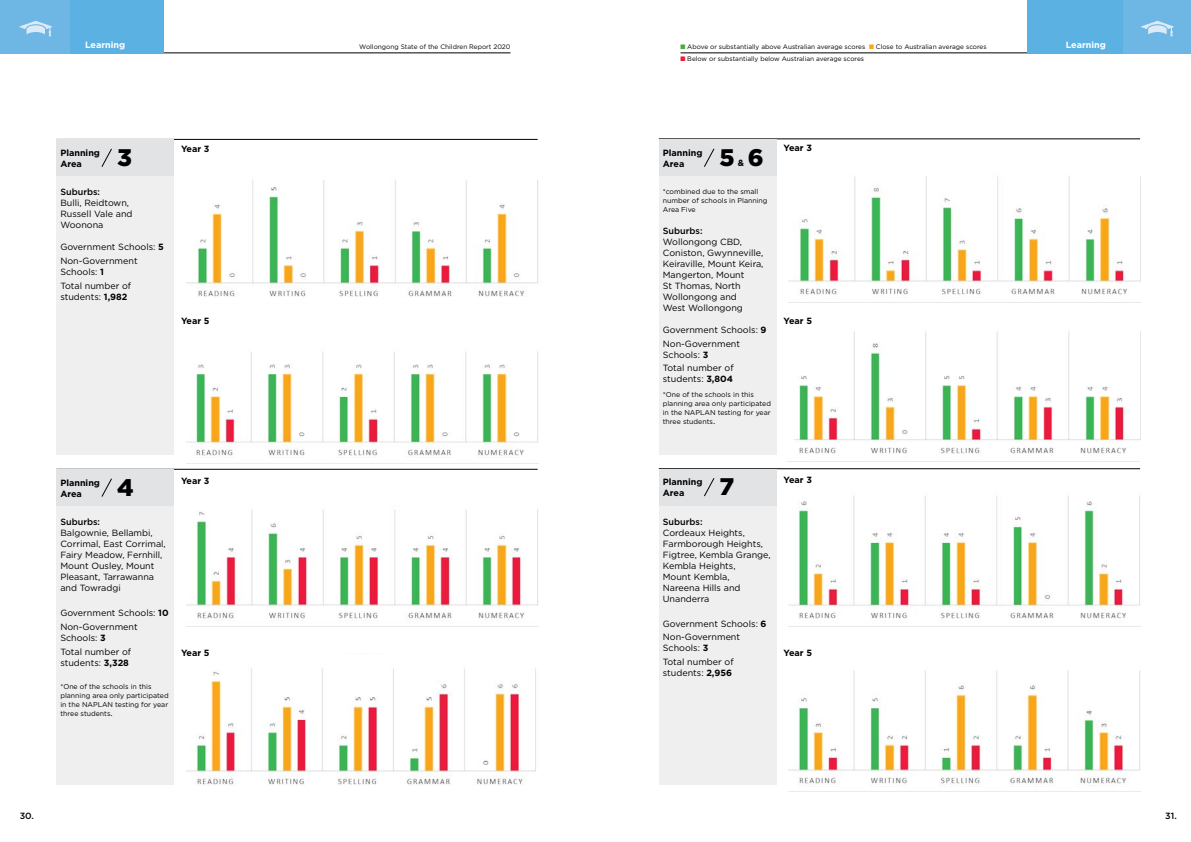
<style>
.page{position:relative;width:1191px;height:842px;background:#fff}
.page>*{position:absolute;margin:0;border:0;box-sizing:border-box;transform-origin:0 0}
.t1{font:900 24px "Gotham";color:#000}
.t2{font:9px/11px "Gotham";color:#000}
.t3{font:700 9px/11px "Gotham";color:#000}
.t4{font:500 9px "Gotham";color:#000}
.t5{font:700 9px "Gotham";color:#fff}
.t6{font:7px/9px "Gotham";color:#000}
.t7{font:6.5px "Gotham";color:#000}
.s1{color:#49aa42}
.s2{color:#faa61a}
.s3{color:#ed1a3d}
.s4{font-weight:700}
.s5{font-size:9px}
</style>
<div class="page">
<hr style="left:85px;top:53px;width:425px;height:1px;background:#000">
<hr style="left:680px;top:53px;width:426px;height:1px;background:#000">
<img style="left:788px;top:176px;width:352px;height:127px">
<img style="left:794px;top:331px;width:346px;height:111px">
<img style="left:788px;top:495px;width:352px;height:132px">
<img style="left:788px;top:670px;width:352px;height:115px">
<hr style="left:659px;top:139px;width:481px;height:1px;background:#000">
<hr style="left:659px;top:468px;width:481px;height:1px;background:#000">
<div style="left:659px;top:139px;width:117px;height:37px;background:#e2e3e4"></div>
<div style="left:659px;top:176px;width:117px;height:279px;background:#efeff0"></div>
<svg style="left:704px;top:149px;width:10px;height:18px"></svg>
<div style="left:659px;top:469px;width:117px;height:37px;background:#e2e3e4"></div>
<div style="left:659px;top:506px;width:117px;height:278px;background:#efeff0"></div>
<svg style="left:704px;top:478px;width:10px;height:18px"></svg>
<div style="left:0;top:0;width:163px;height:53px;background:#5cb1e3"></div>
<div style="left:0;top:0;width:69px;height:53px;background:#6eb7e5"></div>
<svg style="left:19px;top:21px;width:33px;height:15px"></svg>
<div style="left:1027px;top:0;width:164px;height:53px;background:#5cb1e3"></div>
<div style="left:1123px;top:0;width:68px;height:53px;background:#6eb7e5"></div>
<svg style="left:1141px;top:21px;width:33px;height:15px"></svg>
<img style="left:799px;top:447px;width:327px;height:7px">
<img style="left:187px;top:179px;width:351px;height:118px">
<img style="left:187px;top:351px;width:351px;height:106px">
<hr style="left:56px;top:139px;width:481px;height:1px;background:#000">
<hr style="left:56px;top:469px;width:481px;height:1px;background:#000">
<div style="left:56px;top:139px;width:118px;height:37px;background:#e2e3e4"></div>
<div style="left:56px;top:469px;width:118px;height:38px;background:#e2e3e4"></div>
<div style="left:56px;top:176px;width:118px;height:279px;background:#efeff0"></div>
<div style="left:56px;top:507px;width:118px;height:278px;background:#efeff0"></div>
<svg style="left:102px;top:149px;width:10px;height:18px"></svg>
<svg style="left:102px;top:478px;width:10px;height:19px"></svg>
<img style="left:187px;top:509px;width:351px;height:112px">
<img style="left:187px;top:668px;width:349px;height:117px">
<p class="t5" style="left:85px;top:39px;width:42px">Learning</p>
<p class="t5" style="left:1065px;top:39px;width:42px">Learning</p>
<p class="t7" style="left:680px;top:42px;width:308px"><span class="s1">■</span> Above or substantially above Australian average scores <span class="s2">■</span> Close to Australian average scores</p>
<p class="t7" style="left:680px;top:54px;width:185px"><span class="s3">■</span> Below or substantially below Australian average scores</p>
<p class="t7" style="left:359px;top:43px;width:153px">Wollongong State of the Children Report 2020</p>
<p class="t3" style="left:60px;top:147px;width:41px">Planning<br>Area</p>
<h1 class="t1" style="left:117px;top:141px;width:16px">3</h1>
<p class="t4" style="left:60px;top:186px;width:41px">Suburbs:</p>
<p class="t2" style="left:60px;top:197px;width:74px">Bulli, Reidtown,<br>Russell Vale and<br>Woonona</p>
<p class="t2" style="left:60px;top:240px;width:105px;line-height:13.8px">Government Schools: <span class="s4">5<br></span>Non-Government</p>
<p class="t2" style="left:60px;top:265px;width:72px;line-height:13.8px">Schools: <span class="s4">1<br></span>Total number of</p>
<p class="t2" style="left:60px;top:291px;width:69px">students: <span class="s4">1,982</span></p>
<p class="t3" style="left:181px;top:143px;width:30px">Year 3</p>
<p class="t3" style="left:181px;top:315px;width:30px">Year 5</p>
<p class="t3" style="left:60px;top:477px;width:41px">Planning<br>Area</p>
<h1 class="t1" style="left:117px;top:471px;width:18px">4</h1>
<p class="t4" style="left:60px;top:516px;width:41px">Suburbs:</p>
<p class="t2" style="left:60px;top:527px;width:107px">Balgownie, Bellambi,<br>Corrimal, East Corrimal,<br>Fairy Meadow, Fernhill,<br>Mount Ousley, Mount<br>Pleasant, Tarrawanna and Towradgi</p>
<p class="t2" style="left:60px;top:606px;width:110px;line-height:13.8px">Government Schools: <span class="s4">10<br></span>Non-Government</p>
<p class="t2" style="left:60px;top:631px;width:72px;line-height:13.8px">Schools: <span class="s4">3<br></span>Total number of</p>
<p class="t2" style="left:60px;top:657px;width:70px">students: <span class="s4">3,328</span></p>
<p class="t6" style="left:60px;top:682px;width:110px">*One of the schools in this planning area only participated in the NAPLAN testing for year three students<span class="s5">.</span></p>
<p class="t3" style="left:181px;top:475px;width:30px">Year 3</p>
<p class="t3" style="left:181px;top:647px;width:30px">Year 5</p>
<p class="t3" style="left:663px;top:147px;width:41px">Planning<br>Area</p>
<h1 class="t1" style="left:719px;top:141px;width:46px">5 6</h1>
<p class="t3" style="left:738px;top:157px;width:8px">&amp;</p>
<p class="t6" style="left:663px;top:187px;width:106px">*combined due to the small number of schools in Planning<br>Area Five</p>
<p class="t4" style="left:663px;top:225px;width:41px">Suburbs:</p>
<p class="t2" style="left:663px;top:236px;width:102px">Wollongong CBD,<br>Coniston, Gwynneville,<br>Keiraville, Mount Keira,<br>Mangerton, Mount<br>St Thomas, North<br>Wollongong and<br>West Wollongong</p>
<p class="t2" style="left:663px;top:322px;width:105px;line-height:13.8px">Government Schools: <span class="s4">9<br></span>Non-Government</p>
<p class="t2" style="left:663px;top:347px;width:72px;line-height:13.8px">Schools: <span class="s4">3<br></span>Total number of</p>
<p class="t2" style="left:663px;top:373px;width:72px">students: <span class="s4">3,804</span></p>
<p class="t6" style="left:663px;top:390px;width:110px">*One of the schools in this planning area only participated in the NAPLAN testing for year three students<span class="s5">.</span></p>
<p class="t3" style="left:783px;top:143px;width:30px">Year 3</p>
<p class="t3" style="left:783px;top:315px;width:30px">Year 5</p>
<p class="t3" style="left:663px;top:477px;width:41px">Planning<br>Area</p>
<h1 class="t1" style="left:719px;top:470px;width:16px">7</h1>
<p class="t4" style="left:663px;top:516px;width:41px">Suburbs:</p>
<p class="t2" style="left:663px;top:527px;width:109px">Cordeaux Heights,<br>Farmborough Heights,<br>Figtree, Kembla Grange,<br>Kembla Heights,<br>Mount Kembla,<br>Nareena Hills and<br>Unanderra</p>
<p class="t2" style="left:663px;top:616px;width:105px;line-height:13.8px">Government Schools: <span class="s4">6<br></span>Non-Government</p>
<p class="t2" style="left:663px;top:641px;width:72px;line-height:13.8px">Schools: <span class="s4">3<br></span>Total number of</p>
<p class="t2" style="left:663px;top:667px;width:71px">students: <span class="s4">2,956</span></p>
<p class="t3" style="left:783px;top:475px;width:30px">Year 3</p>
<p class="t3" style="left:783px;top:647px;width:30px">Year 5</p>
<p class="t4" style="left:20px;top:810px;width:16px">30.</p>
<p class="t4" style="left:1165px;top:810px;width:13px">31.</p>
</div>
